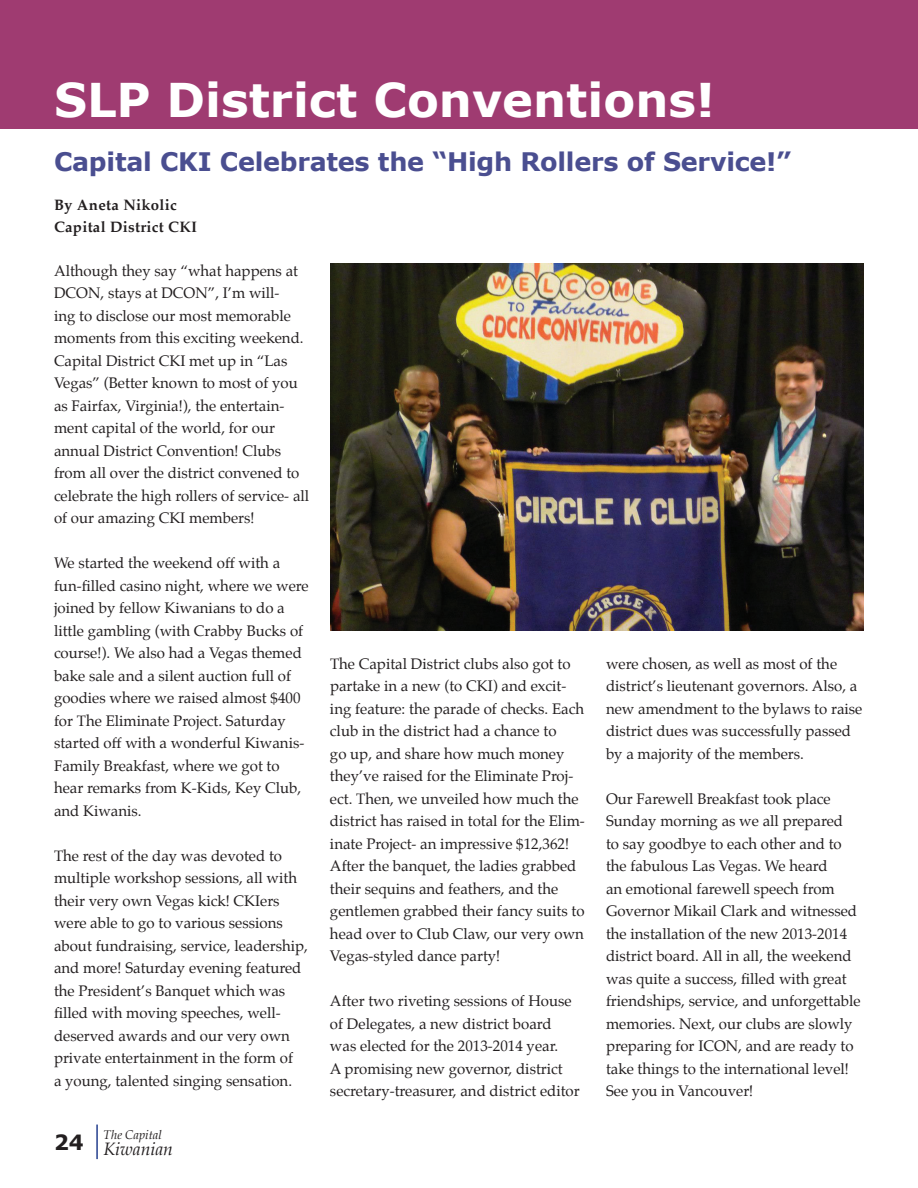
<style>
.page{position:relative;width:918px;height:1188px;background:#fff}
.page>*{position:absolute;margin:0;border:0;box-sizing:border-box;transform-origin:0 0}
.t1{font:700 46.5px "Verdana";color:#fff}
.t2{font:700 25.5px "Verdana";letter-spacing:-.01em;color:#4a4e90}
.t3{font:700 21px "Verdana";color:#231f20}
.t4{font:italic 17.55px "Palatino";color:#231f20}
.t5{font:15px/22.5px "Palatino";color:#231f20}
.t6{font:700 15px/22.5px "Palatino";letter-spacing:.02em;color:#231f20}
.t7{font:italic 12.45px "Palatino";color:#231f20}
</style>
<div class="page">
<hr style="left:96px;top:1125px;width:2px;height:34px;background:#253f8e">
<div style="left:0;top:0;width:918px;height:129px;background:#9f3b71"></div>
<img style="left:330px;top:264px;width:534px;height:367px">
<h1 class="t1" style="left:54px;top:67px;width:662px">SLP District Conventions!</h1>
<h2 class="t2" style="left:54px;top:143px;width:739px">Capital CKI Celebrates the “High Rollers of Service!”</h2>
<p class="t6" style="left:54px;top:193px;width:145px">By Aneta Nikolic<br>Capital District CKI</p>
<p class="t5" style="left:54px;top:259px;width:257px">Although they say “what happens at DCON, stays at DCON”, I’m will-<br>ing to disclose our most memorable moments from this exciting weekend.<br>Capital District CKI met up in “Las Vegas” (Better known to most of you as Fairfax, Virginia!), the entertain&shy;ment capital of the world, for our annual District Convention! Clubs from all over the district convened to celebrate the high rollers of service- all of our amazing CKI members!</p>
<p class="t5" style="left:54px;top:552px;width:256px">We started the weekend off with a fun-filled casino night, where we were joined by fellow Kiwanians to do a little gambling (with Crabby Bucks of course!). We also had a Vegas themed bake sale and a silent auction full of goodies where we raised almost $400 for The Eliminate Project. Saturday started off with a wonderful Kiwanis-Family Breakfast, where we got to hear remarks from K-Kids, Key Club, and Kiwanis.</p>
<p class="t5" style="left:54px;top:844px;width:255px">The rest of the day was devoted to multiple workshop sessions, all with their very own Vegas kick! CKIers were able to go to various sessions about fundraising, service, leadership, and more! Saturday evening featured the President’s Banquet which was filled with moving speeches, well&shy;deserved awards and our very own private entertainment in the form of<br>a young, talented singing sensation.</p>
<h3 class="t3" style="left:54px;top:1127px;width:31px">24</h3>
<p class="t7" style="left:104px;top:1125px;width:60px">The Capital</p>
<p class="t4" style="left:104px;top:1134px;width:71px">Kiwanian</p>
<p class="t5" style="left:330px;top:653px;width:256px">The Capital District clubs also got to partake in a new (to CKI) and excit&shy;ing feature: the parade of checks. Each club in the district had a chance to<br>go up, and share how much money they’ve raised for the Eliminate Proj&shy;ect. Then, we unveiled how much the district has raised in total for the Elim&shy;inate Project- an impressive $12,362!<br>After the banquet, the ladies grabbed their sequins and feathers, and the gentlemen grabbed their fancy suits to head over to Club Claw, our very own Vegas-styled dance party!</p>
<p class="t5" style="left:330px;top:990px;width:251px">After two riveting sessions of House of Delegates, a new district board was elected for the 2013-2014 year.<br>A promising new governor, district secretary-treasurer, and district editor</p>
<p class="t5" style="left:606px;top:653px;width:258px">were chosen, as well as most of the district’s lieutenant governors. Also, a new amendment to the bylaws to raise district dues was successfully passed by a majority of the members.</p>
<p class="t5" style="left:606px;top:788px;width:256px">Our Farewell Breakfast took place Sunday morning as we all prepared<br>to say goodbye to each other and to the fabulous Las Vegas. We heard<br>an emotional farewell speech from Governor Mikail Clark and witnessed the installation of the new 2013-2014 district board. All in all, the weekend was quite a success, filled with great friendships, service, and unforgettable memories. Next, our clubs are slowly preparing for ICON, and are ready to take things to the international level!<br>See you in Vancouver!</p>
</div>
